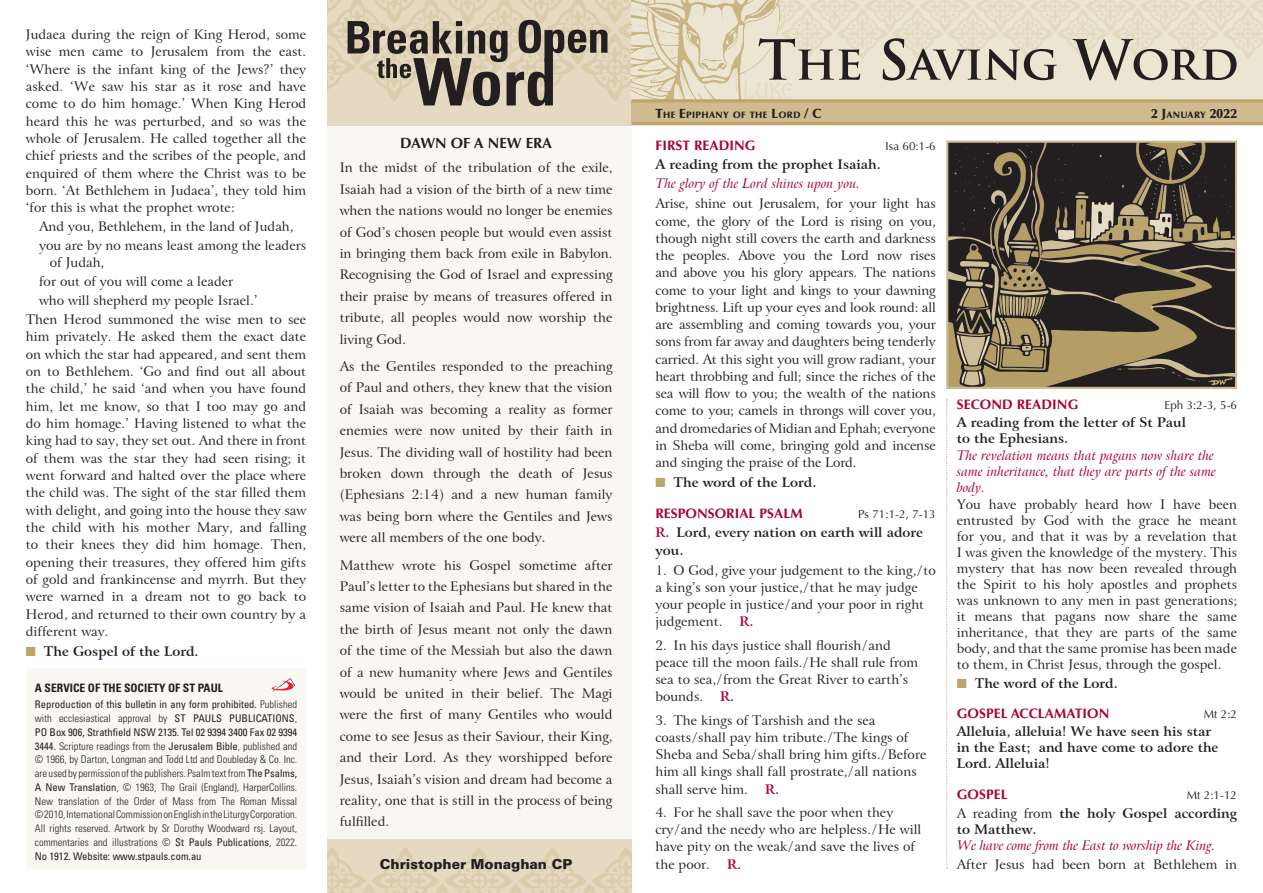
<style>
.page{position:relative;width:1263px;height:893px;background:#fff}
.page>*{position:absolute;margin:0;border:0;box-sizing:border-box;transform-origin:0 0}
.t1{font:700 14.85px "Optima LT Std";color:#231f20}
.t2{font:700 13.8px "Optima LT Std";letter-spacing:.005em;color:#a90332}
.t3{font:900 13.8px "Univers";color:#231f20}
.t4{font:13.2px/17.2px "Arrus BT";color:#231f20;text-align:justify}
.t5{font:700 13.2px/16px "Arrus BT";color:#231f20}
.t6{font:italic 13.2px/16px "Arrus BT";letter-spacing:-.01em;color:#a90332}
.t7{font:900 13.2px "Optima LT Std";color:#231f20}
.t8{font:700 13.2px "Arrus BT";color:#a90332}
.t9{font:11.7px "Optima LT Std";letter-spacing:.005em;color:#231f20}
.t10{font:700 condensed 11.7px "Univers";color:#231f20}
.t11{font:300 condensed 10.65px/13.8px "Univers";color:#231f20;text-align:justify}
.t12{font:900 9.3px "Optima LT Std";letter-spacing:.035em;color:#231f20}
.s1{color:#bda56b}
.s2{font-weight:400}
.s3{font-size:13.2px}
.s4{font-size:9.3px}
.s5{font-weight:700;font-style:normal;color:#231f20}
.s6{color:#a90332}
.s7{font-weight:700}
.s8{font-style:italic;color:#a90332}
.s9{font-style:normal;color:#231f20}
</style>
<div class="page">
<div style="left:327px;top:0;width:304px;height:869px;background:#f8f7f3"></div>
<div style="left:327px;top:0;width:304px;height:125px;background:#e5d9c1"></div>
<div style="left:327px;top:839px;width:304px;height:54px;background:#e5d9c1"></div>
<svg style="left:327px;top:847px;width:304px;height:46px"></svg>
<div style="left:26px;top:668px;width:280px;height:201px;background:#f9f8f3"></div>
<svg style="left:271px;top:678px;width:24px;height:14px"></svg>
<div style="left:631px;top:63px;width:632px;height:60px;background:#cebc90"></div>
<hr style="left:631px;top:122px;width:632px;height:3px;background:#bda56b">
<svg style="left:327px;top:0;width:936px;height:106px"></svg>
<hr style="left:631px;top:99px;width:632px;height:3px;background:#bda56b">
<svg style="left:946px;top:399px;width:2px;height:470px"></svg>
<svg style="left:947px;top:142px;width:289px;height:246px;background:#625745"></svg>
<p class="t4" style="left:26px;top:26px;width:282px">Judaea during the reign of King Herod, some wise men came to Jerusalem from the east. ‘Where is the infant king of the Jews?’ they asked. ‘We saw his star as it rose and have come to do him homage.’ When King Herod heard this he was perturbed, and so was the whole of Jerusalem. He called together all the chief priests and the scribes of the people, and enquired of them where the Christ was to be born. ‘At Bethlehem in Judaea’, they told him ‘for this is what the prophet wrote:</p>
<p class="t4" style="left:39px;top:217px;width:269px;line-height:18.9px">And you, Bethlehem, in the land of Judah, you are by no means least among the leaders</p>
<p class="t4" style="left:50px;top:254px;width:56px">of Judah,</p>
<p class="t4" style="left:39px;top:273px;width:196px">for out of you will come a leader</p>
<p class="t4" style="left:39px;top:292px;width:220px">who will shepherd my people Israel.’</p>
<p class="t4" style="left:26px;top:311px;width:282px">Then Herod summoned the wise men to see</p>
<p class="t4" style="left:26px;top:328px;width:282px">him privately. He asked them the exact date on which the star had appeared, and sent them on to Bethlehem. ‘Go and find out all about the child,’ he said ‘and when you have found him, let me know, so that I too may go and do him homage.’ Having listened to what the king had to say, they set out. And there in front of them was the star they had seen rising; it went forward and halted over the place where the child was. The sight of the star filled them with delight, and going into the house they saw the child with his mother Mary, and falling to their knees they did him homage. Then, opening their treasures, they offered him gifts of gold and frankincense and myrrh. But they were warned in a dream not to go back to Herod, and returned to their own country by a different way.</p>
<p class="t5" style="left:26px;top:643px;width:174px"><span class="s1">■</span> The Gospel of the Lord.</p>
<p class="t10" style="left:35px;top:680px;width:190px">A SERVICE OF THE SOCIETY OF ST PAUL</p>
<p class="t11" style="left:35px;top:698px;width:264px"><span class="s2">Reproduction of this bulletin in any form prohibited.</span> Published with ecclesiastical approval by <span class="s2">ST PAULS PUBLICATIONS</span>, <span class="s2">PO Box 906, Strathfield NSW 2135. Tel 02 9394 3400 Fax 02 9394<br>3444.</span> Scripture readings from the <span class="s2">Jerusalem Bible</span>, published and © 1966, by Darton, Longman and Todd Ltd and Doubleday &amp; Co. Inc. are used by permission of the publishers. Psalm text from <span class="s2">The Psalms, A New Translation</span>, © 1963, The Grail (England), HarperCollins.<br>New translation of the Order of Mass from The Roman Missal © 2010, International Commission on English in the Liturgy Corporation.<br>All rights reserved. Artwork by Sr Dorothy Woodward rsj. Layout, commentaries and illustrations © <span class="s2">St Pauls Publications</span>, 2022.<br><span class="s2">No 1912. Website: www.stpauls.com.au</span></p>
<p class="t1" style="left:400px;top:134px;width:153px">DAWN OF A NEW ERA</p>
<p class="t4" style="left:340px;top:157px;width:274px;line-height:21.5px">In the midst of the tribulation of the exile, Isaiah had a vision of the birth of a new time when the nations would no longer be enemies of God’s chosen people but would even assist in bringing them back from exile in Babylon.<br>Recognising the God of Israel and expressing their praise by means of treasures offered in tribute, all peoples would now worship the living God.</p>
<p class="t4" style="left:340px;top:356px;width:274px;line-height:21.5px">As the Gentiles responded to the preaching of Paul and others, they knew that the vision of Isaiah was becoming a reality as former enemies were now united by their faith in Jesus. The dividing wall of hostility had been broken down through the death of Jesus (Ephesians 2:14) and a new human family was being born where the Gentiles and Jews were all members of the one body.</p>
<p class="t4" style="left:340px;top:554px;width:274px;line-height:21.5px">Matthew wrote his Gospel sometime after Paul’s letter to the Ephesians but shared in the same vision of Isaiah and Paul. He knew that the birth of Jesus meant not only the dawn of the time of the Messiah but also the dawn of a new humanity where Jews and Gentiles would be united in their belief. The Magi were the first of many Gentiles who would come to see Jesus as their Saviour, their King, and their Lord. As they worshipped before Jesus, Isaiah’s vision and dream had become a reality, one that is still in the process of being fulfilled.</p>
<p class="t3" style="left:380px;top:855px;width:194px">Christopher Monaghan CP</p>
<p class="t12" style="left:655px;top:109px;width:168px"><span class="s3">T</span>HE <span class="s3">E</span>PIPHANY OF THE <span class="s3">L</span>ORD <span class="s3">/ C</span></p>
<p class="t7" style="left:1151px;top:106px;width:87px">2 J<span class="s4">ANUARY</span> 2022</p>
<p class="t2" style="left:655px;top:137px;width:102px">FIRST READING</p>
<p class="t9" style="left:885px;top:139px;width:52px">Isa 60:1-6</p>
<p class="t6" style="left:655px;top:156px;width:227px;line-height:18.8px"><span class="s5">A reading from the prophet Isaiah.<br></span>The glory of the Lord shines upon you.</p>
<p class="t4" style="left:655px;top:195px;width:282px">Arise, shine out Jerusalem, for your light has come, the glory of the Lord is rising on you, though night still covers the earth and darkness the peoples. Above you the Lord now rises and above you his glory appears. The nations come to your light and kings to your dawning brightness. Lift up your eyes and look round: all are assembling and coming towards you, your sons from far away and daughters being tenderly carried. At this sight you will grow radiant, your heart throbbing and full; since the riches of the sea will flow to you; the wealth of the nations come to you; camels in throngs will cover you, and dromedaries of Midian and Ephah; everyone in Sheba will come, bringing gold and incense and singing the praise of the Lord.</p>
<p class="t5" style="left:655px;top:474px;width:162px"><span class="s1">■</span> The word of the Lord.</p>
<p class="t2" style="left:655px;top:505px;width:149px">RESPONSORIAL PSALM</p>
<p class="t9" style="left:858px;top:507px;width:79px">Ps 71:1-2, 7-13</p>
<p class="t5" style="left:655px;top:524px;width:269px;line-height:17.2px"><span class="s6">R.</span> Lord, every nation on earth will adore you.</p>
<p class="t4" style="left:655px;top:562px;width:282px;text-align:left">1. O God, give your judgement to the king,/to a king’s son your justice,/that he may judge your people in justice /and your poor in right judgement.</p>
<p class="t8" style="left:739px;top:614px;width:16px">R.</p>
<p class="t4" style="left:655px;top:637px;width:264px;text-align:left">2. In his days justice shall flourish/and peace till the moon fails./He shall rule from sea to sea,/from the Great River to earth’s bounds.</p>
<p class="t8" style="left:720px;top:688px;width:16px">R.</p>
<p class="t4" style="left:655px;top:712px;width:272px;text-align:left">3. The kings of Tarshish and the sea<br>coasts / shall pay him tribute./The kings of Sheba and Seba/ shall bring him gifts./Before him all kings shall fall prostrate,/all nations shall serve him.</p>
<p class="t8" style="left:765px;top:781px;width:16px">R.</p>
<p class="t4" style="left:655px;top:804px;width:267px;text-align:left">4. For he shall save the poor when they cry/and the needy who are helpless./He will have pity on the weak/and save the lives of the poor.</p>
<p class="t8" style="left:727px;top:856px;width:16px">R.</p>
<p class="t2" style="left:957px;top:396px;width:123px">SECOND READING</p>
<p class="t9" style="left:1164px;top:398px;width:74px">Eph 3:2-3, 5-6</p>
<p class="t4" style="left:957px;top:415px;width:282px;line-height:16.2px;text-align:left"><span class="s7">A reading from the letter of St Paul<br>to the Ephesians.<br></span><span class="s8">The revelation means that pagans now share the same inheritance, that they are parts of the same body.<br></span>You have probably heard how I have been entrusted by God with the grace he meant for you, and that it was by a revelation that I was given the knowledge of the mystery. This mystery that has now been revealed through the Spirit to his holy apostles and prophets was unknown to any men in past generations; it means that pagans now share the same inheritance, that they are parts of the same body, and that the same promise has been made to them, in Christ Jesus, through the gospel.</p>
<p class="t5" style="left:957px;top:675px;width:162px"><span class="s1">■</span> The word of the Lord.</p>
<p class="t2" style="left:957px;top:705px;width:154px">GOSPEL ACCLAMATION</p>
<p class="t9" style="left:1204px;top:707px;width:35px">Mt 2:2</p>
<p class="t5" style="left:957px;top:723px;width:263px">Alleluia, alleluia! We have seen his star in the East; and have come to adore the<br>Lord. Alleluia!</p>
<p class="t2" style="left:957px;top:787px;width:52px">GOSPEL</p>
<p class="t9" style="left:1187px;top:789px;width:52px">Mt 2:1-12</p>
<p class="t6" style="left:957px;top:805px;width:282px"><span class="s9">A reading from</span> <span class="s5">the holy Gospel according to Matthew.<br></span>We have come from the East to worship the King.</p>
<p class="t4" style="left:957px;top:856px;width:282px">After Jesus had been born at Bethlehem in</p>
</div>
